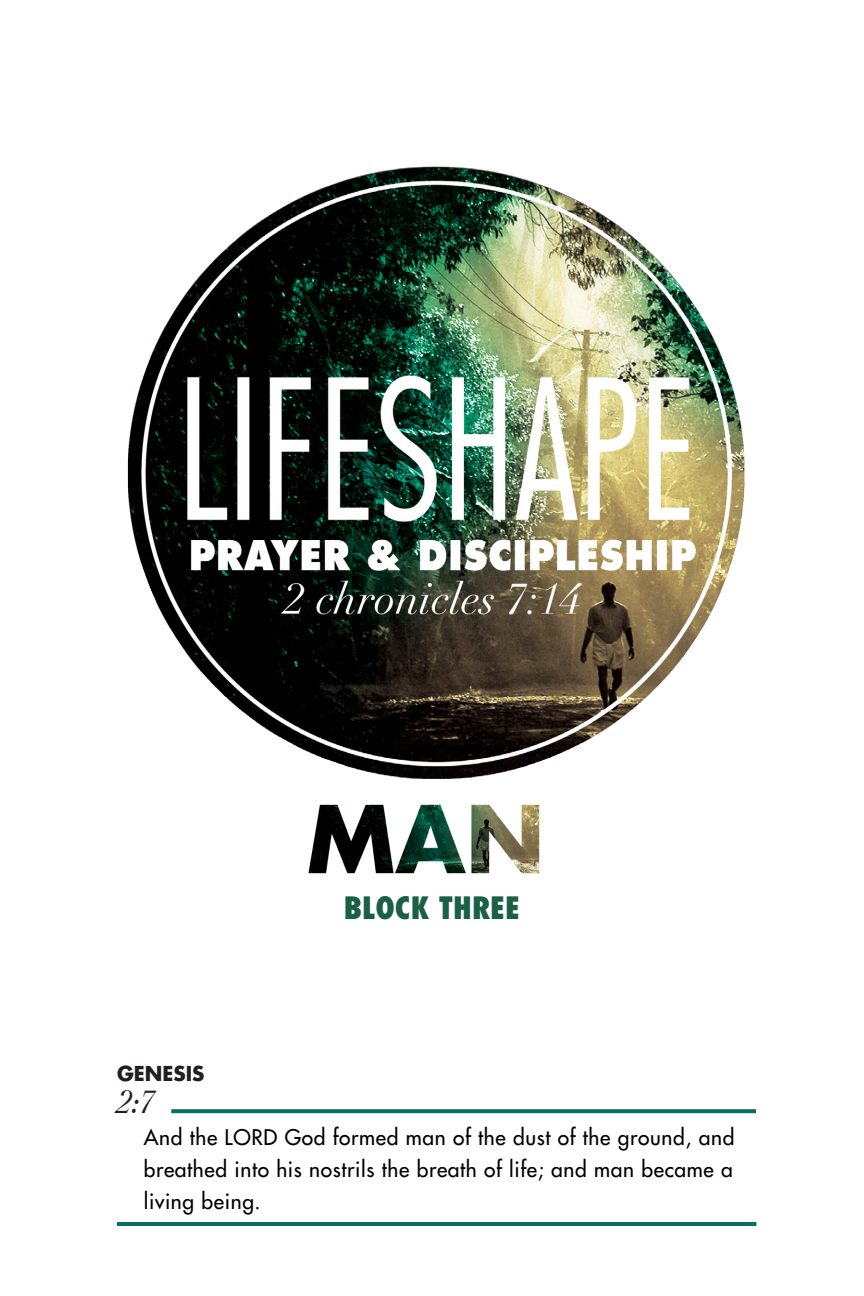
<style>
.page{position:relative;width:864px;height:1296px;background:#fff}
.page>*{position:absolute;margin:0;border:0;box-sizing:border-box;transform-origin:0 0}
.t1{font:italic 34px "Cochin";color:#231f20}
.t2{font:800 condensed 30px "Futura Std";color:#196045}
.t3{font:500 21px/32px "Futura Std";letter-spacing:.03em;color:#000;text-align:justify}
.t4{font:700 20px "Futura Std";color:#231f20}
</style>
<div class="page">
<svg style="left:171px;top:1109px;width:585px;height:4px;background:#177564"></svg>
<hr style="left:117px;top:1222px;width:639px;height:4px;background:#0b6e5c">
<img style="left:127px;top:166px;width:618px;height:613px">
<img style="left:308px;top:804px;width:232px;height:70px">
<p class="t4" style="left:117px;top:1060px;width:89px">GENESIS</p>
<p class="t1" style="left:117px;top:1078px;width:39px">2:7</p>
<p class="t2" style="left:344px;top:889px;width:178px">BLOCK THREE</p>
<p class="t3" style="left:144px;top:1122px;width:592px">And the LORD God formed man of the dust of the ground, and breathed into his nostrils the breath of life; and man became a living being.</p>
</div>
